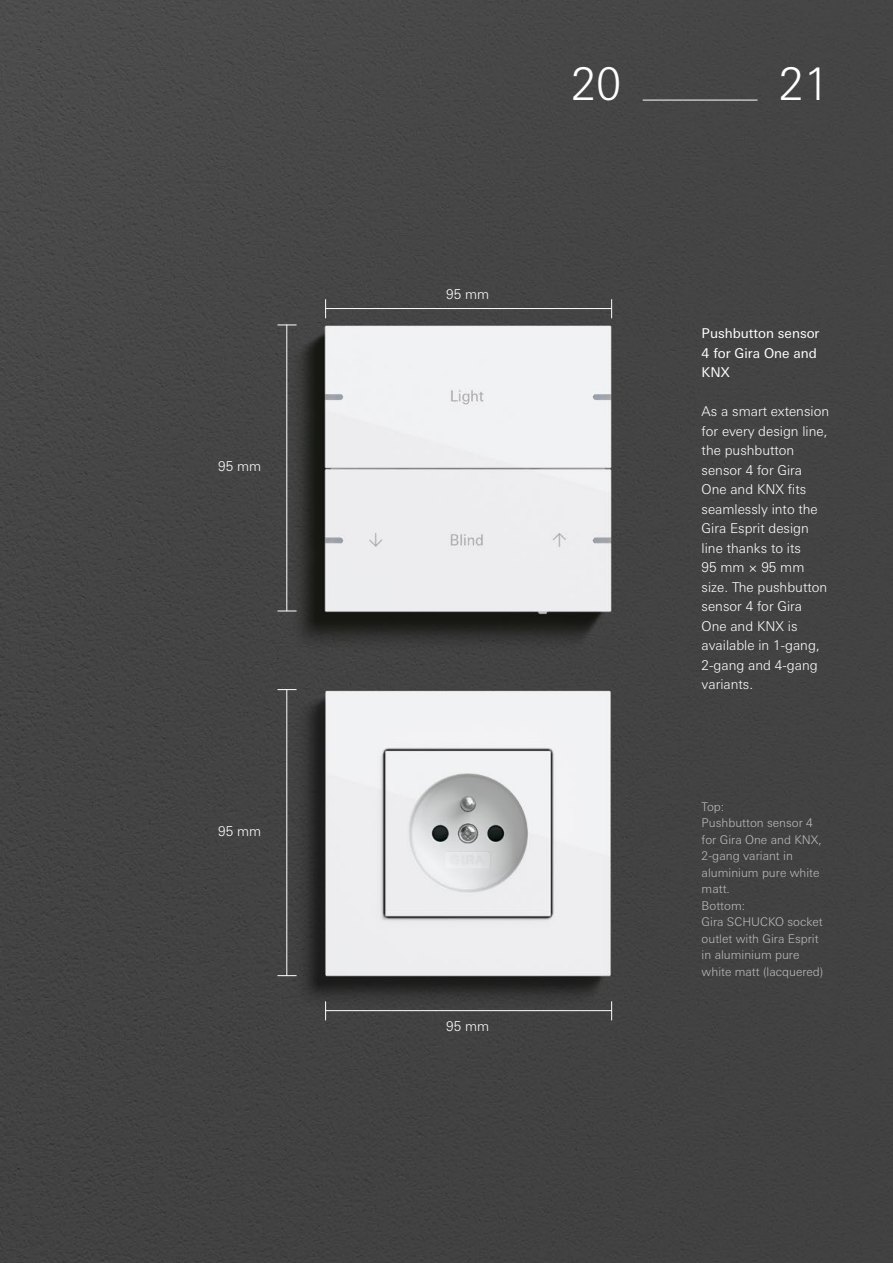
<style>
.page{position:relative;width:893px;height:1263px;background:#fff}
.page>*{position:absolute;margin:0;border:0;box-sizing:border-box;transform-origin:0 0}
.t1{font:300 45px "Univers Next W1 G";color:#fff}
.t2{font:300 13.5px/19.5px "Univers Next W1 G";color:#fff}
.t3{font:13.5px/19.5px "Univers Next W1 G";color:#fff}
.t4{font:300 12px/16.5px "Univers Next W1 G";color:#bebbba}
</style>
<div class="page">
<img style="left:0;top:0;width:893px;height:1263px">
<hr style="left:643px;top:100px;width:114px;height:1px;background:#fff">
<svg style="left:611px;top:1001px;width:1px;height:19px"></svg>
<svg style="left:325px;top:1001px;width:1px;height:19px"></svg>
<hr style="left:325px;top:1010px;width:287px;height:1px;background:#fff">
<svg style="left:611px;top:299px;width:1px;height:19px"></svg>
<svg style="left:325px;top:299px;width:1px;height:19px"></svg>
<hr style="left:325px;top:308px;width:287px;height:1px;background:#fff">
<svg style="left:277px;top:975px;width:20px;height:1px"></svg>
<svg style="left:277px;top:689px;width:20px;height:1px"></svg>
<hr style="left:286px;top:689px;width:1px;height:287px;background:#fff">
<svg style="left:277px;top:611px;width:20px;height:1px"></svg>
<svg style="left:277px;top:325px;width:20px;height:1px"></svg>
<hr style="left:286px;top:325px;width:1px;height:286px;background:#fff">
<p class="t2" style="left:218px;top:457px;width:45px">95 mm</p>
<p class="t2" style="left:218px;top:821px;width:45px">95 mm</p>
<p class="t2" style="left:446px;top:284px;width:45px">95 mm</p>
<p class="t2" style="left:446px;top:1016px;width:45px">95 mm</p>
<h1 class="t1" style="left:571px;top:58px;width:52px">20</h1>
<h1 class="t1" style="left:779px;top:58px;width:52px">21</h1>
<p class="t3" style="left:702px;top:324px;width:119px">Pushbutton sensor<br>4 for Gira One and<br>KNX</p>
<p class="t2" style="left:702px;top:402px;width:129px">As a smart extension for every design line, the pushbutton sensor 4 for Gira<br>One and KNX fits seamlessly into the<br>Gira Esprit design line thanks to its<br>95 mm × 95 mm size. The pushbutton sensor 4 for Gira<br>One and KNX is available in 1-gang,<br>2-gang and 4-gang variants.</p>
<p class="t4" style="left:702px;top:798px;width:123px">Top:<br>Pushbutton sensor 4 for Gira One and KNX,<br>2-gang variant in aluminium pure white matt.<br>Bottom:<br>Gira SCHUCKO socket outlet with Gira Esprit in aluminium pure white matt (lacquered)</p>
</div>
